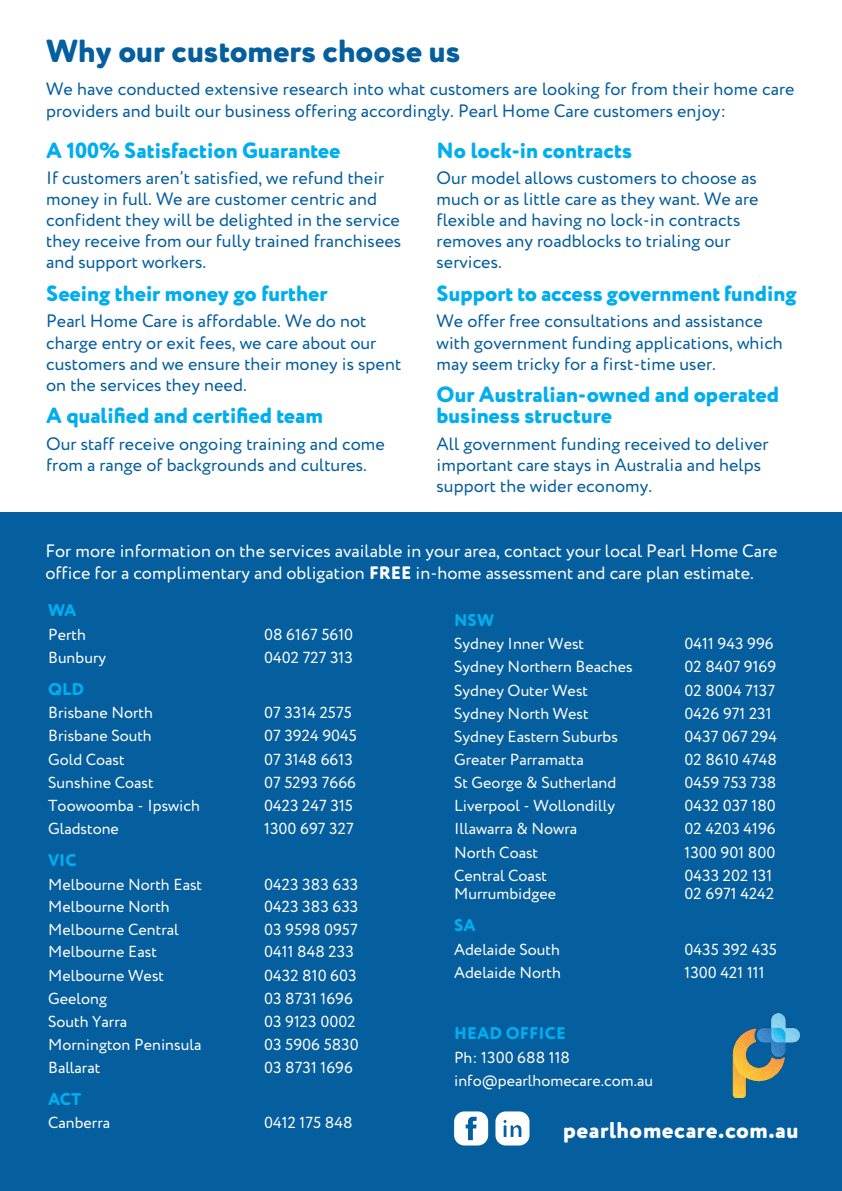
<style>
.page{position:relative;width:842px;height:1191px;background:#fff}
.page>*{position:absolute;margin:0;border:0;box-sizing:border-box;transform-origin:0 0}
.t1{font:800 32px "Circe Rounded";color:#055e9e}
.t2{font:800 22.8px "Circe Rounded";letter-spacing:.025em;color:#fff}
.t3{font:800 22px/21px "Circe Rounded";color:#00aeef}
.t4{font:18px/21px "Circe Rounded";color:#055e9e}
.t5{font:18px/22px "Circe Rounded";color:#fff}
.t6{font:800 17px "Circe Rounded";color:#00aeef}
.t7{font:16px/23.2px "Circe Rounded";color:#fff}
.s1{font-weight:800}
</style>
<div class="page">
<div style="left:0;top:513px;width:842px;height:678px;background:#055e9e"></div>
<img style="left:732px;top:1014px;width:69px;height:83px">
<div style="left:454px;top:1111px;width:34px;height:34px;background:#fff;border-radius:10px"></div>
<svg style="left:466px;top:1116px;width:11px;height:24px"></svg>
<div style="left:495px;top:1111px;width:34px;height:34px;background:#fff;border-radius:10px"></div>
<svg style="left:503px;top:1120px;width:19px;height:17px"></svg>
<h1 class="t1" style="left:46px;top:31px;width:416px">Why our customers choose us</h1>
<p class="t4" style="left:46px;top:79px;width:750px;line-height:22px">We have conducted extensive research into what customers are looking for from their home care providers and built our business offering accordingly. Pearl Home Care customers enjoy:</p>
<p class="t3" style="left:46px;top:140px;width:296px">A 100% Satisfaction Guarantee</p>
<p class="t4" style="left:46px;top:168px;width:357px">If customers aren’t satisfied, we refund their money in full. We are customer centric and confident they will be delighted in the service they receive from our fully trained franchisees and support workers.</p>
<p class="t3" style="left:46px;top:283px;width:283px">Seeing their money go further</p>
<p class="t4" style="left:46px;top:311px;width:357px">Pearl Home Care is affordable. We do not charge entry or exit fees, we care about our customers and we ensure their money is spent on the services they need.</p>
<p class="t3" style="left:46px;top:405px;width:278px">A qualified and certified team</p>
<p class="t4" style="left:46px;top:433px;width:340px">Our staff receive ongoing training and come from a range of backgrounds and cultures.</p>
<p class="t3" style="left:437px;top:140px;width:197px">No lock-in contracts</p>
<p class="t4" style="left:437px;top:168px;width:324px">Our model allows customers to choose as much or as little care as they want. We are flexible and having no lock-in contracts removes any roadblocks to trialing our services.</p>
<p class="t3" style="left:437px;top:283px;width:361px">Support to access government funding</p>
<p class="t4" style="left:437px;top:311px;width:348px">We offer free consultations and assistance with government funding applications, which may seem tricky for a first-time user.</p>
<p class="t3" style="left:437px;top:384px;width:344px">Our Australian-owned and operated business structure</p>
<p class="t4" style="left:437px;top:433px;width:334px">All government funding received to deliver important care stays in Australia and helps support the wider economy.</p>
<p class="t5" style="left:45px;top:540px;width:734px">For more information on the services available in your area, contact your local Pearl Home Care office for a complimentary and obligation <span class="s1">FREE</span> in-home assessment and care plan estimate.</p>
<p class="t6" style="left:48px;top:600px;width:30px">WA</p>
<p class="t7" style="left:48px;top:623px;width:39px">Perth</p>
<p class="t7" style="left:264px;top:623px;width:91px">08 6167 5610</p>
<p class="t7" style="left:48px;top:647px;width:59px">Bunbury</p>
<p class="t7" style="left:264px;top:647px;width:90px">0402 727 313</p>
<p class="t6" style="left:48px;top:679px;width:37px">QLD</p>
<p class="t7" style="left:48px;top:702px;width:106px">Brisbane North</p>
<p class="t7" style="left:264px;top:702px;width:89px">07 3314 2575</p>
<p class="t7" style="left:48px;top:725px;width:105px">Brisbane South</p>
<p class="t7" style="left:264px;top:725px;width:94px">07 3924 9045</p>
<p class="t7" style="left:48px;top:748px;width:78px">Gold Coast</p>
<p class="t7" style="left:264px;top:748px;width:90px">07 3148 6613</p>
<p class="t7" style="left:48px;top:771px;width:107px">Sunshine Coast</p>
<p class="t7" style="left:264px;top:771px;width:94px">07 5293 7666</p>
<p class="t7" style="left:48px;top:794px;width:154px">Toowoomba - Ipswich</p>
<p class="t7" style="left:264px;top:794px;width:90px">0423 247 315</p>
<p class="t7" style="left:48px;top:817px;width:72px">Gladstone</p>
<p class="t7" style="left:264px;top:817px;width:91px">1300 697 327</p>
<p class="t6" style="left:48px;top:849px;width:30px">VIC</p>
<p class="t7" style="left:48px;top:873px;width:155px">Melbourne North East</p>
<p class="t7" style="left:264px;top:873px;width:96px">0423 383 633</p>
<p class="t7" style="left:48px;top:896px;width:123px">Melbourne North</p>
<p class="t7" style="left:264px;top:896px;width:96px">0423 383 633</p>
<p class="t7" style="left:48px;top:918px;width:132px">Melbourne Central</p>
<p class="t7" style="left:264px;top:918px;width:95px">03 9598 0957</p>
<p class="t7" style="left:48px;top:941px;width:110px">Melbourne East</p>
<p class="t7" style="left:264px;top:941px;width:91px">0411 848 233</p>
<p class="t7" style="left:48px;top:964px;width:117px">Melbourne West</p>
<p class="t7" style="left:264px;top:964px;width:94px">0432 810 603</p>
<p class="t7" style="left:48px;top:987px;width:61px">Geelong</p>
<p class="t7" style="left:264px;top:987px;width:90px">03 8731 1696</p>
<p class="t7" style="left:48px;top:1010px;width:81px">South Yarra</p>
<p class="t7" style="left:264px;top:1010px;width:93px">03 9123 0002</p>
<p class="t7" style="left:48px;top:1033px;width:155px">Mornington Peninsula</p>
<p class="t7" style="left:264px;top:1033px;width:96px">03 5906 5830</p>
<p class="t7" style="left:48px;top:1056px;width:54px">Ballarat</p>
<p class="t7" style="left:264px;top:1056px;width:90px">03 8731 1696</p>
<p class="t6" style="left:48px;top:1088px;width:35px">ACT</p>
<p class="t7" style="left:48px;top:1112px;width:64px">Canberra</p>
<p class="t7" style="left:264px;top:1112px;width:90px">0412 175 848</p>
<p class="t2" style="left:563px;top:1115px;width:237px">pearlhomecare.com.au</p>
<p class="t6" style="left:454px;top:610px;width:41px">NSW</p>
<p class="t7" style="left:454px;top:633px;width:132px">Sydney Inner West</p>
<p class="t7" style="left:684px;top:633px;width:91px">0411 943 996</p>
<p class="t7" style="left:454px;top:656px;width:180px">Sydney Northern Beaches</p>
<p class="t7" style="left:684px;top:656px;width:93px">02 8407 9169</p>
<p class="t7" style="left:454px;top:679px;width:135px">Sydney Outer West</p>
<p class="t7" style="left:684px;top:679px;width:92px">02 8004 7137</p>
<p class="t7" style="left:454px;top:702px;width:136px">Sydney North West</p>
<p class="t7" style="left:684px;top:702px;width:89px">0426 971 231</p>
<p class="t7" style="left:454px;top:725px;width:165px">Sydney Eastern Suburbs</p>
<p class="t7" style="left:684px;top:725px;width:94px">0437 067 294</p>
<p class="t7" style="left:454px;top:748px;width:131px">Greater Parramatta</p>
<p class="t7" style="left:684px;top:748px;width:94px">02 8610 4748</p>
<p class="t7" style="left:454px;top:771px;width:164px">St George &amp; Sutherland</p>
<p class="t7" style="left:684px;top:771px;width:93px">0459 753 738</p>
<p class="t7" style="left:454px;top:795px;width:162px">Liverpool - Wollondilly</p>
<p class="t7" style="left:684px;top:795px;width:93px">0432 037 180</p>
<p class="t7" style="left:454px;top:818px;width:125px">Illawarra &amp; Nowra</p>
<p class="t7" style="left:684px;top:818px;width:93px">02 4203 4196</p>
<p class="t7" style="left:454px;top:841px;width:85px">North Coast</p>
<p class="t7" style="left:684px;top:841px;width:92px">1300 901 800</p>
<p class="t7" style="left:454px;top:864px;width:94px">Central Coast</p>
<p class="t7" style="left:684px;top:864px;width:89px">0433 202 131</p>
<p class="t7" style="left:454px;top:883px;width:104px">Murrumbidgee</p>
<p class="t7" style="left:684px;top:883px;width:91px">02 6971 4242</p>
<p class="t6" style="left:454px;top:915px;width:23px">SA</p>
<p class="t7" style="left:454px;top:938px;width:107px">Adelaide South</p>
<p class="t7" style="left:684px;top:938px;width:94px">0435 392 435</p>
<p class="t7" style="left:454px;top:961px;width:108px">Adelaide North</p>
<p class="t7" style="left:684px;top:961px;width:82px">1300 421 111</p>
<p class="t6" style="left:454px;top:1022px;width:113px">HEAD OFFICE</p>
<p class="t7" style="left:454px;top:1046px;width:200px">Ph: 1300 688 118 info@pearlhomecare.com.au</p>
</div>
